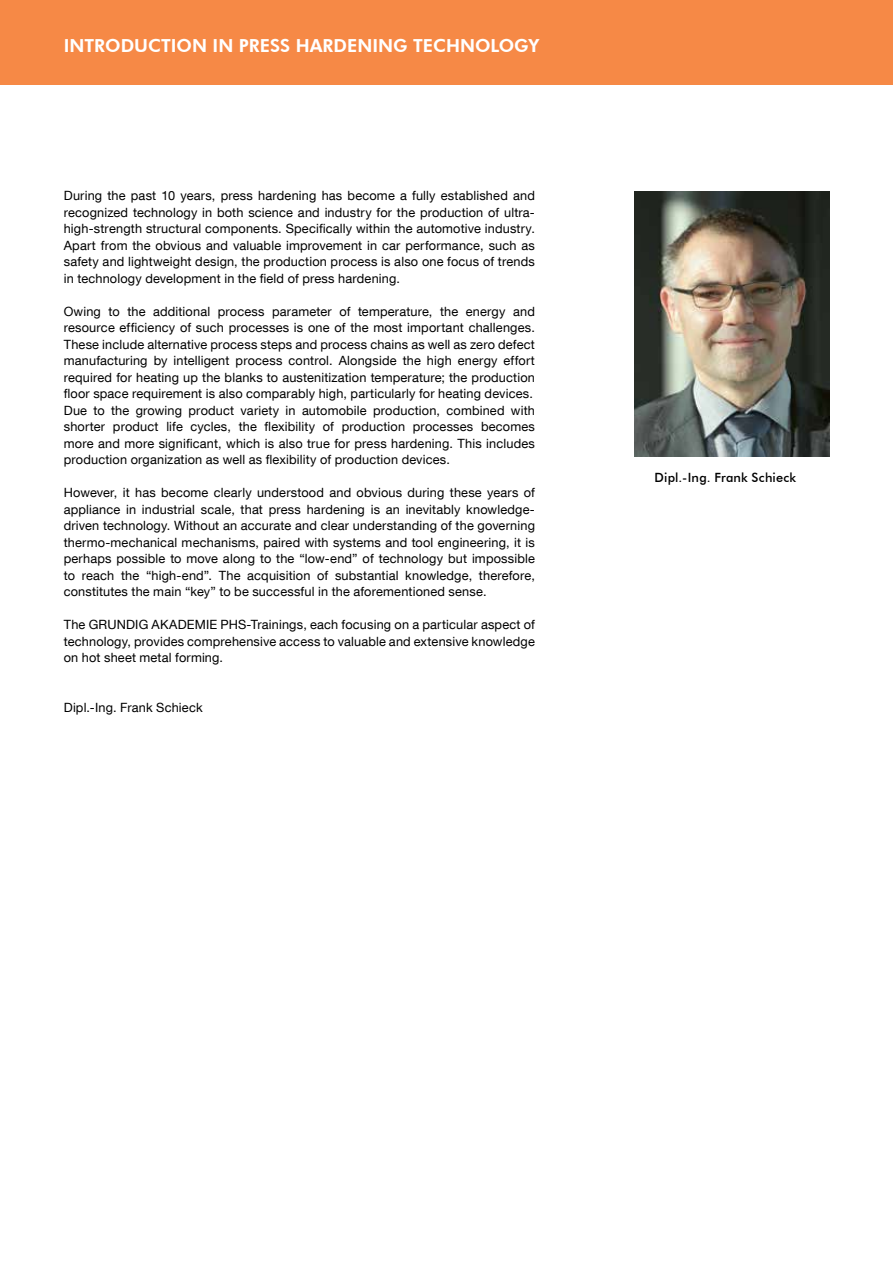
<style>
.page{position:relative;width:893px;height:1263px;background:#fff}
.page>*{position:absolute;margin:0;border:0;box-sizing:border-box;transform-origin:0 0}
.t1{font:800 18px "Futura BT";color:#fff}
.t2{font:12.75px/16.5px "Helvetica Neue LT Com";letter-spacing:.015em;color:#000;text-align:justify}
.t3{font:500 12.75px "Futura BT";letter-spacing:.015em;color:#000}
</style>
<div class="page">
<div style="left:0;top:0;width:893px;height:85px;background:#f68946"></div>
<img style="left:634px;top:191px;width:195px;height:265px">
<h1 class="t1" style="left:64px;top:35px;width:477px">INTRODUCTION IN PRESS HARDENING TECHNOLOGY</h1>
<p class="t2" style="left:64px;top:187px;width:473px">During the past 10 years, press hardening has become a fully established and recognized technology in both science and industry for the production of ultra&shy;high-strength structural components. Specifically within the automotive industry.<br>Apart from the obvious and valuable improvement in car performance, such as safety and lightweight design, the production process is also one focus of trends in technology development in the field of press hardening.</p>
<p class="t2" style="left:64px;top:303px;width:473px;text-align:left">Owing to the additional process parameter of temperature, the energy and resource efficiency of such processes is one of the most important challenges.<br>These include alternative process steps and process chains as well as zero defect manufacturing by intelligent process control. Alongside the high energy effort required for heating up the blanks to austenitization temperature; the production floor space requirement is also comparably high, particularly for heating devices.<br>Due to the growing product variety in automobile production, combined with shorter product life cycles, the flexibility of production processes becomes more and more significant, which is also true for press hardening. This includes production organization as well as flexibility of production devices.</p>
<p class="t2" style="left:64px;top:484px;width:473px">However, it has become clearly understood and obvious during these years of appliance in industrial scale, that press hardening is an inevitably knowledge&shy;driven technology. Without an accurate and clear understanding of the governing thermo-mechanical mechanisms, paired with systems and tool engineering, it is perhaps possible to move along to the “low-end” of technology but impossible to reach the “high-end”. The acquisition of substantial knowledge, therefore, constitutes the main “key” to be successful in the aforementioned sense.</p>
<p class="t2" style="left:64px;top:616px;width:473px">The GRUNDIG AKADEMIE PHS-Trainings, each focusing on a particular aspect of technology, provides comprehensive access to valuable and extensive knowledge on hot sheet metal forming.</p>
<p class="t2" style="left:64px;top:699px;width:140px">Dipl.-Ing. Frank Schieck</p>
<p class="t3" style="left:655px;top:469px;width:143px">Dipl.-Ing. Frank Schieck</p>
</div>
